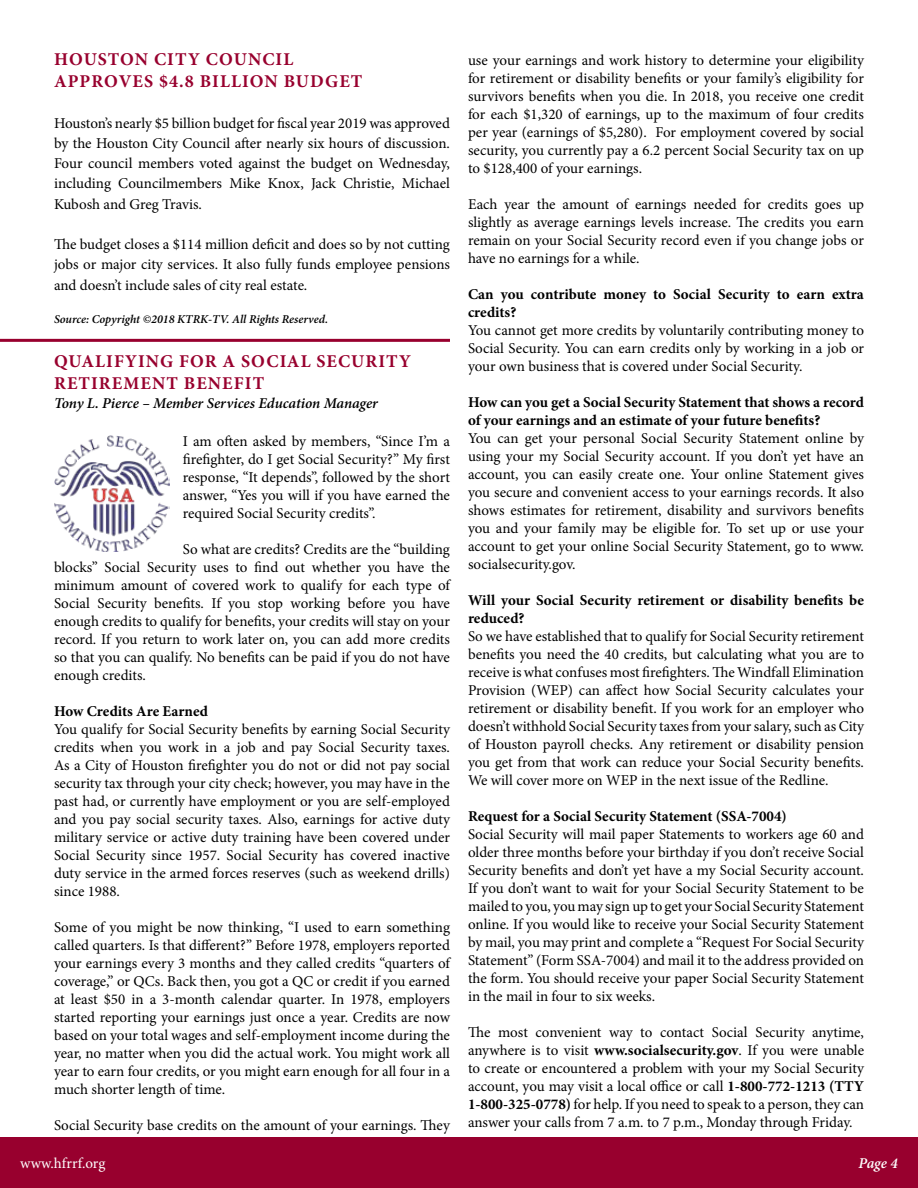
<style>
.page{position:relative;width:918px;height:1188px;background:#fff}
.page>*{position:absolute;margin:0;border:0;box-sizing:border-box;transform-origin:0 0}
.t1{font:700 18px/21.6px "Minion Pro";letter-spacing:.06em;color:#98002e}
.t2{font:15px/18px "Minion Pro";color:#000;text-align:justify}
.t3{font:700 15px/18px "Minion Pro";color:#000}
.t4{font:italic 600 15px "Minion Pro";color:#000}
.t5{font:15px "Minion Pro";letter-spacing:.005em;color:#fff}
.t6{font:italic 600 15px "Minion Pro";color:#fff}
.t7{font:italic 600 12px "Minion Pro";color:#000}
.s1{font-weight:700}
</style>
<div class="page">
<div style="left:0;top:1137px;width:918px;height:51px;background:#98002e"></div>
<hr style="left:0;top:339px;width:450px;height:3px;background:#98002e">
<img style="left:54px;top:435px;width:115px;height:116px">
<p class="t1" style="left:54px;top:49px;width:310px">HOUSTON CITY COUNCIL<br>APPROVES $4.8 BILLION BUDGET</p>
<p class="t2" style="left:54px;top:113px;width:398px;line-height:20.2px">Houston’s nearly $5 billion budget for fiscal year 2019 was approved by the Houston City Council after nearly six hours of discussion.<br>Four council members voted against the budget on Wednesday, including Councilmembers Mike Knox, Jack Christie, Michael Kubosh and Greg Travis.</p>
<p class="t2" style="left:54px;top:234px;width:398px;line-height:20.2px">The budget closes a $114 million deficit and does so by not cutting jobs or major city services. It also fully funds employee pensions and doesn’t include sales of city real estate.</p>
<p class="t7" style="left:54px;top:310px;width:276px">Source: Copyright ©2018 KTRK-TV. All Rights Reserved.</p>
<p class="t1" style="left:54px;top:351px;width:358px">QUALIFYING FOR A SOCIAL SECURITY<br>RETIREMENT BENEFIT</p>
<p class="t4" style="left:54px;top:393px;width:326px">Tony L. Pierce – Member Services Education Manager</p>
<p class="t2" style="left:183px;top:432px;width:269px">I am often asked by members, “Since I’m a firefighter, do I get Social Security?” My first response, “It depends”, followed by the short answer, “Yes you will if you have earned the required Social Security credits”.</p>
<p class="t2" style="left:54px;top:540px;width:398px;text-indent:129px">So what are credits? Credits are the “building blocks” Social Security uses to find out whether you have the minimum amount of covered work to qualify for each type of Social Security benefits. If you stop working before you have enough credits to qualify for benefits, your credits will stay on your record. If you return to work later on, you can add more credits so that you can qualify. No benefits can be paid if you do not have enough credits.</p>
<p class="t3" style="left:54px;top:702px;width:156px">How Credits Are Earned</p>
<p class="t2" style="left:54px;top:720px;width:398px">You qualify for Social Security benefits by earning Social Security credits when you work in a job and pay Social Security taxes.<br>As a City of Houston firefighter you do not or did not pay social security tax through your city check; however, you may have in the past had, or currently have employment or you are self-employed and you pay social security taxes. Also, earnings for active duty military service or active duty training have been covered under Social Security since 1957. Social Security has covered inactive duty service in the armed forces reserves (such as weekend drills) since 1988.</p>
<p class="t2" style="left:54px;top:918px;width:398px">Some of you might be now thinking, “I used to earn something called quarters. Is that different?” Before 1978, employers reported your earnings every 3 months and they called credits “quarters of coverage,” or QCs. Back then, you got a QC or credit if you earned at least $50 in a 3-month calendar quarter. In 1978, employers started reporting your earnings just once a year. Credits are now based on your total wages and self-employment income during the year, no matter when you did the actual work. You might work all year to earn four credits, or you might earn enough for all four in a much shorter length of time.</p>
<p class="t2" style="left:54px;top:1116px;width:398px">Social Security base credits on the amount of your earnings. They</p>
<p class="t2" style="left:468px;top:51px;width:398px">use your earnings and work history to determine your eligibility for retirement or disability benefits or your family’s eligibility for survivors benefits when you die. In 2018, you receive one credit for each $1,320 of earnings, up to the maximum of four credits per year (earnings of $5,280). For employment covered by social security, you currently pay a 6.2 percent Social Security tax on up to $128,400 of your earnings.</p>
<p class="t2" style="left:468px;top:195px;width:398px">Each year the amount of earnings needed for credits goes up slightly as average earnings levels increase. The credits you earn remain on your Social Security record even if you change jobs or have no earnings for a while.</p>
<p class="t3" style="left:468px;top:285px;width:397px">Can you contribute money to Social Security to earn extra credits?</p>
<p class="t2" style="left:468px;top:321px;width:398px">You cannot get more credits by voluntarily contributing money to Social Security. You can earn credits only by working in a job or your own business that is covered under Social Security.</p>
<p class="t3" style="left:468px;top:393px;width:398px">How can you get a Social Security Statement that shows a record of your earnings and an estimate of your future benefits?</p>
<p class="t2" style="left:468px;top:429px;width:398px">You can get your personal Social Security Statement online by using your my Social Security account. If you don’t yet have an account, you can easily create one. Your online Statement gives you secure and convenient access to your earnings records. It also shows estimates for retirement, disability and survivors benefits you and your family may be eligible for. To set up or use your account to get your online Social Security Statement, go to www. socialsecurity.gov.</p>
<p class="t3" style="left:468px;top:591px;width:398px">Will your Social Security retirement or disability benefits be reduced?</p>
<p class="t2" style="left:468px;top:627px;width:398px">So we have established that to qualify for Social Security retirement benefits you need the 40 credits, but calculating what you are to receive is what confuses most firefighters. The Windfall Elimination Provision (WEP) can affect how Social Security calculates your retirement or disability benefit. If you work for an employer who doesn’t withhold Social Security taxes from your salary, such as City of Houston payroll checks. Any retirement or disability pension you get from that work can reduce your Social Security benefits.<br>We will cover more on WEP in the next issue of the Redline.</p>
<p class="t3" style="left:468px;top:807px;width:320px">Request for a Social Security Statement (SSA-7004)</p>
<p class="t2" style="left:468px;top:825px;width:398px">Social Security will mail paper Statements to workers age 60 and older three months before your birthday if you don’t receive Social Security benefits and don’t yet have a my Social Security account.<br>If you don’t want to wait for your Social Security Statement to be mailed to you, you may sign up to get your Social Security Statement online. If you would like to receive your Social Security Statement by mail, you may print and complete a “Request For Social Security Statement” (Form SSA-7004) and mail it to the address provided on the form. You should receive your paper Social Security Statement in the mail in four to six weeks.</p>
<p class="t2" style="left:468px;top:1023px;width:398px">The most convenient way to contact Social Security anytime, anywhere is to visit <span class="s1">www.socialsecurity.gov</span>. If you were unable to create or encountered a problem with your my Social Security account, you may visit a local office or call <span class="s1">1-800-772-1213 (TTY 1-800-325-0778)</span> for help. If you need to speak to a person, they can answer your calls from 7 a.m. to 7 p.m., Monday through Friday.</p>
<p class="t5" style="left:20px;top:1153px;width:87px">www.hfrrf.org</p>
<p class="t6" style="left:859px;top:1153px;width:41px">Page 4</p>
</div>
